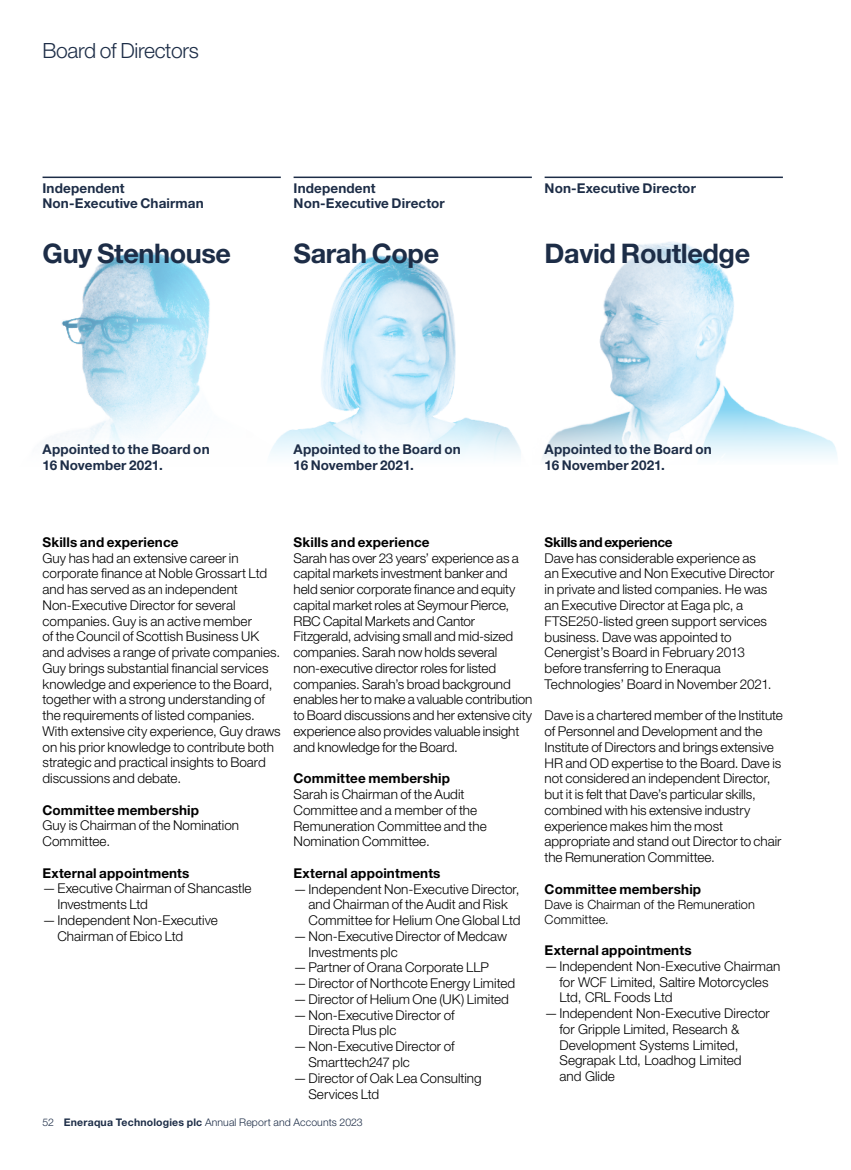
<style>
.page{position:relative;width:851px;height:1170px;background:#fff}
.page>*{position:absolute;margin:0;border:0;box-sizing:border-box;transform-origin:0 0}
.t1{font:700 27px "Helvetica Neue LT Std";letter-spacing:-.015em;color:#1d2d47}
.t2{font:300 21px "Helvetica Neue LT Std";letter-spacing:-.015em;color:#1d2d47}
.t3{font:300 13.5px/15.8px "Helvetica Neue LT Std";color:#000}
.t4{font:700 13.5px/15.8px "Helvetica Neue LT Std";letter-spacing:.01em;color:#1d2d47}
.t5{font:700 13.5px "Helvetica Neue LT Std";letter-spacing:.01em;color:#000}
.t6{font:700 13.5px "Helvetica Neue LT Std";letter-spacing:-.02em;color:#000}
.t7{font:300 12.75px/15px "Helvetica Neue LT Std";letter-spacing:.005em;color:#000}
.t8{font:300 10.5px "Helvetica Neue LT Std";letter-spacing:.01em;color:#1d2d47}
.s1{font-weight:700}
</style>
<div class="page">
<img style="left:325px;top:255px;width:131px;height:86px">
<svg style="left:599px;top:241px;width:135px;height:100px"></svg>
<img style="left:61px;top:252px;width:149px;height:89px">
<svg style="left:71px;top:341px;width:655px;height:36px"></svg>
<svg style="left:52px;top:377px;width:785px;height:83px"></svg>
<hr style="left:544px;top:176px;width:238px;height:2px;background:#1d2d47">
<hr style="left:293px;top:176px;width:238px;height:2px;background:#1d2d47">
<hr style="left:43px;top:176px;width:238px;height:2px;background:#1d2d47">
<h2 class="t2" style="left:43px;top:37px;width:158px">Board of Directors</h2>
<p class="t4" style="left:43px;top:179px;width:163px">Independent<br>Non-Executive Chairman</p>
<p class="t4" style="left:293px;top:179px;width:84px">Independent</p>
<p class="t4" style="left:544px;top:179px;width:153px">Non-Executive Director</p>
<p class="t4" style="left:293px;top:195px;width:153px">Non-Executive Director</p>
<h1 class="t1" style="left:43px;top:236px;width:190px">Guy Stenhouse</h1>
<h1 class="t1" style="left:293px;top:236px;width:147px">Sarah Cope</h1>
<h1 class="t1" style="left:544px;top:236px;width:207px">David Routledge</h1>
<p class="t4" style="left:43px;top:441px;width:169px">Appointed to the Board on<br>16 November 2021.</p>
<p class="t4" style="left:293px;top:441px;width:169px">Appointed to the Board on<br>16 November 2021.</p>
<p class="t4" style="left:544px;top:441px;width:169px">Appointed to the Board on<br>16 November 2021.</p>
<p class="t5" style="left:43px;top:533px;width:138px">Skills and experience</p>
<p class="t3" style="left:43px;top:549px;width:240px">Guy has had an extensive career in corporate finance at Noble Grossart Ltd and has served as an independent Non-Executive Director for several companies. Guy is an active member<br>of the Council of Scottish Business UK and advises a range of private companies.<br>Guy brings substantial financial services knowledge and experience to the Board, together with a strong understanding of the requirements of listed companies.<br>With extensive city experience, Guy draws on his prior knowledge to contribute both strategic and practical insights to Board discussions and debate.</p>
<p class="t5" style="left:43px;top:801px;width:158px">Committee membership</p>
<p class="t3" style="left:43px;top:817px;width:198px">Guy is Chairman of the Nomination<br>Committee.</p>
<p class="t5" style="left:43px;top:864px;width:148px">External appointments</p>
<p class="t3" style="left:43px;top:880px;width:210px">—Executive Chairman of Shancastle</p>
<p class="t3" style="left:57px;top:896px;width:92px">Investments Ltd</p>
<p class="t3" style="left:43px;top:911px;width:177px">—Independent Non-Executive</p>
<p class="t3" style="left:57px;top:927px;width:127px">Chairman of Ebico Ltd</p>
<p class="t5" style="left:293px;top:533px;width:138px">Skills and experience</p>
<p class="t3" style="left:293px;top:549px;width:240px">Sarah has over 23 years’ experience as a capital markets investment banker and held senior corporate finance and equity capital market roles at Seymour Pierce, RBC Capital Markets and Cantor Fitzgerald, advising small and mid-sized companies. Sarah now holds several non-executive director roles for listed companies. Sarah’s broad background enables her to make a valuable contribution to Board discussions and her extensive city experience also provides valuable insight and knowledge for the Board.</p>
<p class="t5" style="left:293px;top:770px;width:158px">Committee membership</p>
<p class="t3" style="left:293px;top:786px;width:195px">Sarah is Chairman of the Audit<br>Committee and a member of the<br>Remuneration Committee and the<br>Nomination Committee.</p>
<p class="t5" style="left:293px;top:864px;width:148px">External appointments</p>
<p class="t3" style="left:293px;top:880px;width:227px">—Independent Non-Executive Director,</p>
<p class="t3" style="left:308px;top:896px;width:201px">and Chairman of the Audit and Risk</p>
<p class="t3" style="left:308px;top:912px;width:214px">Committee for Helium One Global Ltd</p>
<p class="t3" style="left:293px;top:927px;width:215px">—Non-Executive Director of Medcaw</p>
<p class="t3" style="left:308px;top:943px;width:91px">Investments plc</p>
<p class="t3" style="left:293px;top:959px;width:197px">—Partner of Orana Corporate LLP</p>
<p class="t3" style="left:293px;top:975px;width:223px">—Director of Northcote Energy Limited</p>
<p class="t3" style="left:293px;top:990px;width:217px">—Director of Helium One (UK) Limited</p>
<p class="t3" style="left:293px;top:1006px;width:162px">—Non-Executive Director of</p>
<p class="t3" style="left:308px;top:1022px;width:89px">Directa Plus plc</p>
<p class="t3" style="left:293px;top:1038px;width:162px">—Non-Executive Director of</p>
<p class="t3" style="left:308px;top:1053px;width:103px">Smarttech247 plc</p>
<p class="t3" style="left:293px;top:1069px;width:189px">—Director of Oak Lea Consulting</p>
<p class="t3" style="left:308px;top:1085px;width:72px">Services Ltd</p>
<p class="t8" style="left:43px;top:1116px;width:322px">52 <span class="s1">Eneraqua Technologies plc</span> Annual Report and Accounts 2023</p>
<p class="t6" style="left:544px;top:533px;width:129px">Skills and experience</p>
<p class="t3" style="left:544px;top:549px;width:231px">Dave has considerable experience as<br>an Executive and Non Executive Director in private and listed companies. He was an Executive Director at Eaga plc, a FTSE250-listed green support services business. Dave was appointed to Cenergist’s Board in February 2013 before transferring to Eneraqua Technologies’ Board in November 2021.</p>
<p class="t3" style="left:544px;top:707px;width:240px">Dave is a chartered member of the Institute of Personnel and Development and the Institute of Directors and brings extensive HR and OD expertise to the Board. Dave is not considered an independent Director, but it is felt that Dave’s particular skills, combined with his extensive industry experience makes him the most appropriate and stand out Director to chair the Remuneration Committee.</p>
<p class="t5" style="left:544px;top:880px;width:158px">Committee membership</p>
<p class="t7" style="left:544px;top:896px;width:212px">Dave is Chairman of the Remuneration<br>Committee.</p>
<p class="t5" style="left:544px;top:941px;width:148px">External appointments</p>
<p class="t3" style="left:544px;top:957px;width:237px">—Independent Non-Executive Chairman</p>
<p class="t3" style="left:559px;top:973px;width:210px">for WCF Limited, Saltire Motorcycles</p>
<p class="t3" style="left:559px;top:989px;width:115px">Ltd, CRL Foods Ltd</p>
<p class="t3" style="left:544px;top:1005px;width:226px">—Independent Non-Executive Director</p>
<p class="t3" style="left:559px;top:1020px;width:181px">for Gripple Limited, Research &amp;</p>
<p class="t3" style="left:559px;top:1036px;width:180px">Development Systems Limited,</p>
<p class="t3" style="left:559px;top:1052px;width:183px">Segrapak Ltd, Loadhog Limited</p>
<p class="t3" style="left:559px;top:1068px;width:57px">and Glide</p>
</div>
